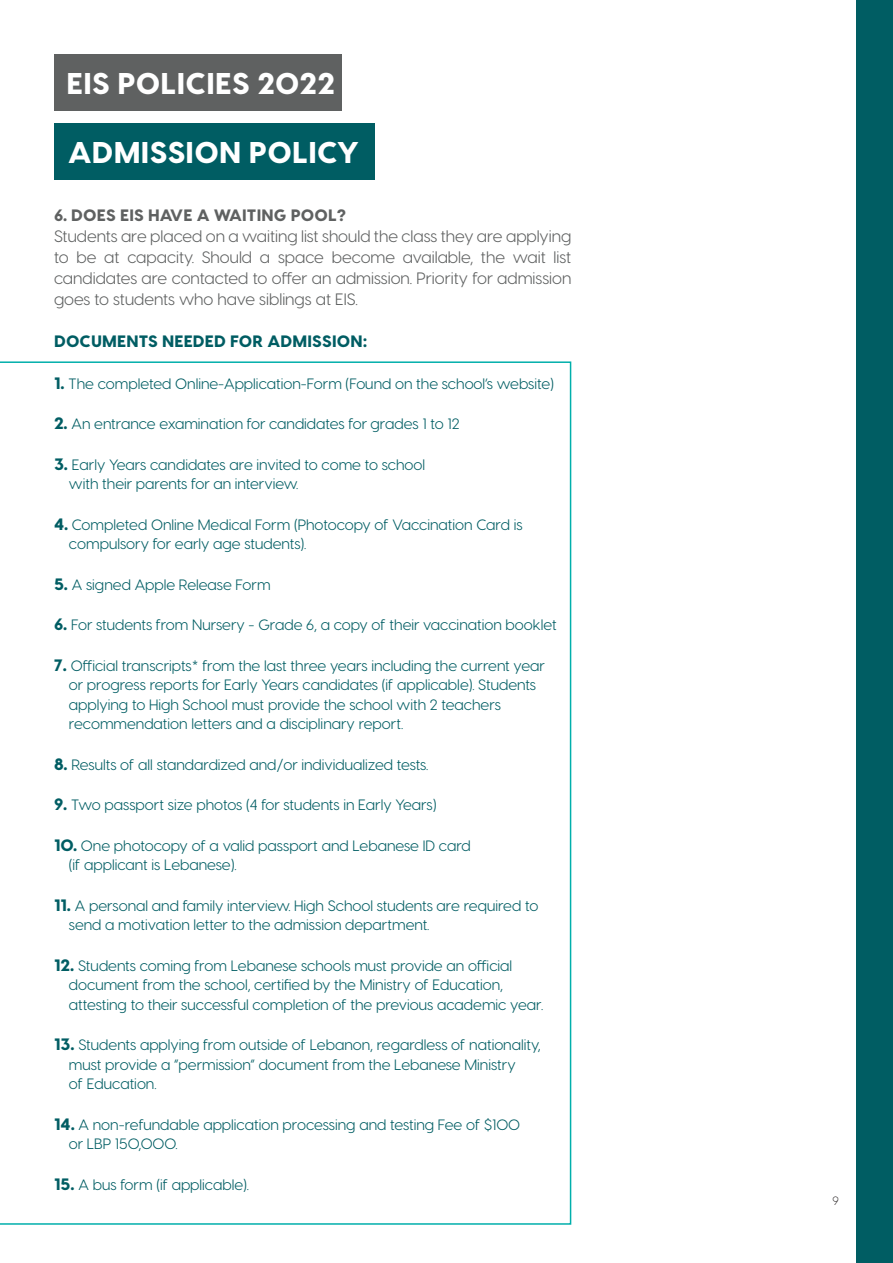
<style>
.page{position:relative;width:893px;height:1263px;background:#fff}
.page>*{position:absolute;margin:0;border:0;box-sizing:border-box;transform-origin:0 0}
.t1{font:800 30px "Visby CF";letter-spacing:.01em;color:#fff}
.t2{font:16.5px/21px "Visby CF";color:#5f6161;text-align:justify}
.t3{font:800 16.5px "Visby CF";letter-spacing:.01em;color:#005d63}
.t4{font:800 16.5px "Visby CF";letter-spacing:.01em;color:#5f6161}
.t5{font:15px "Visby CF";color:#005d63}
.t6{font:300 12px "Visby CF";color:#231f20}
.s1{font-weight:800;font-size:16.5px}
</style>
<div class="page">
<div style="left:54px;top:54px;width:287px;height:57px;background:#5f6161"></div>
<div style="left:54px;top:123px;width:320px;height:57px;background:#005d63"></div>
<div style="left:856px;top:0;width:37px;height:1263px;background:#005d63"></div>
<h1 class="t1" style="left:67px;top:64px;width:270px">EIS POLICIES 2022</h1>
<p class="t1" style="left:68px;top:133px;width:293px">ADMISSION POLICY</p>
<p class="t4" style="left:54px;top:204px;width:294px">6. DOES EIS HAVE A WAITING POOL?</p>
<p class="t2" style="left:54px;top:225px;width:519px">Students are placed on a waiting list should the class they are applying to be at capacity. Should a space become available, the wait list candidates are contacted to offer an admission. Priority for admission goes to students who have siblings at EIS.</p>
<p class="t3" style="left:54px;top:330px;width:315px">DOCUMENTS NEEDED FOR ADMISSION:</p>
<p class="t5" style="left:54px;top:375px;width:501px"><span class="s1">1.</span> The completed Online-Application-Form (Found on the school’s website)</p>
<p class="t5" style="left:54px;top:415px;width:407px"><span class="s1">2.</span> An entrance examination for candidates for grades 1 to 12</p>
<p class="t5" style="left:54px;top:456px;width:373px"><span class="s1">3.</span> Early Years candidates are invited to come to school</p>
<p class="t5" style="left:69px;top:475px;width:231px">with their parents for an interview.</p>
<p class="t5" style="left:54px;top:516px;width:470px"><span class="s1">4.</span> Completed Online Medical Form (Photocopy of Vaccination Card is</p>
<p class="t5" style="left:69px;top:535px;width:239px">compulsory for early age students).</p>
<p class="t5" style="left:54px;top:576px;width:218px"><span class="s1">5.</span> A signed Apple Release Form</p>
<p class="t5" style="left:54px;top:616px;width:504px"><span class="s1">6.</span> For students from Nursery - Grade 6, a copy of their vaccination booklet</p>
<p class="t5" style="left:54px;top:657px;width:493px"><span class="s1">7.</span> Official transcripts* from the last three years including the current year</p>
<p class="t5" style="left:69px;top:676px;width:469px">or progress reports for Early Years candidates (if applicable). Students</p>
<p class="t5" style="left:69px;top:696px;width:433px">applying to High School must provide the school with 2 teachers</p>
<p class="t5" style="left:69px;top:715px;width:336px">recommendation letters and a disciplinary report.</p>
<p class="t5" style="left:54px;top:756px;width:376px"><span class="s1">8.</span> Results of all standardized and/or individualized tests.</p>
<p class="t5" style="left:54px;top:796px;width:384px"><span class="s1">9.</span> Two passport size photos (4 for students in Early Years)</p>
<p class="t5" style="left:54px;top:837px;width:418px"><span class="s1">10.</span> One photocopy of a valid passport and Lebanese ID card</p>
<p class="t5" style="left:69px;top:856px;width:169px">(if applicant is Lebanese).</p>
<p class="t5" style="left:54px;top:897px;width:486px"><span class="s1">11.</span> A personal and family interview. High School students are required to</p>
<p class="t5" style="left:69px;top:916px;width:362px">send a motivation letter to the admission department.</p>
<p class="t5" style="left:54px;top:957px;width:460px"><span class="s1">12.</span> Students coming from Lebanese schools must provide an official</p>
<p class="t5" style="left:69px;top:976px;width:435px">document from the school, certified by the Ministry of Education,</p>
<p class="t5" style="left:69px;top:996px;width:476px">attesting to their successful completion of the previous academic year.</p>
<p class="t5" style="left:54px;top:1036px;width:488px"><span class="s1">13.</span> Students applying from outside of Lebanon, regardless of nationality,</p>
<p class="t5" style="left:69px;top:1056px;width:448px">must provide a “permission” document from the Lebanese Ministry</p>
<p class="t5" style="left:69px;top:1075px;width:89px">of Education.</p>
<p class="t5" style="left:54px;top:1116px;width:468px"><span class="s1">14.</span> A non-refundable application processing and testing Fee of $100</p>
<p class="t5" style="left:69px;top:1135px;width:110px">or LBP 150,000.</p>
<p class="t5" style="left:54px;top:1176px;width:197px"><span class="s1">15.</span> A bus form (if applicable).</p>
<p class="t6" style="left:833px;top:1193px;width:8px">9</p>
</div>
